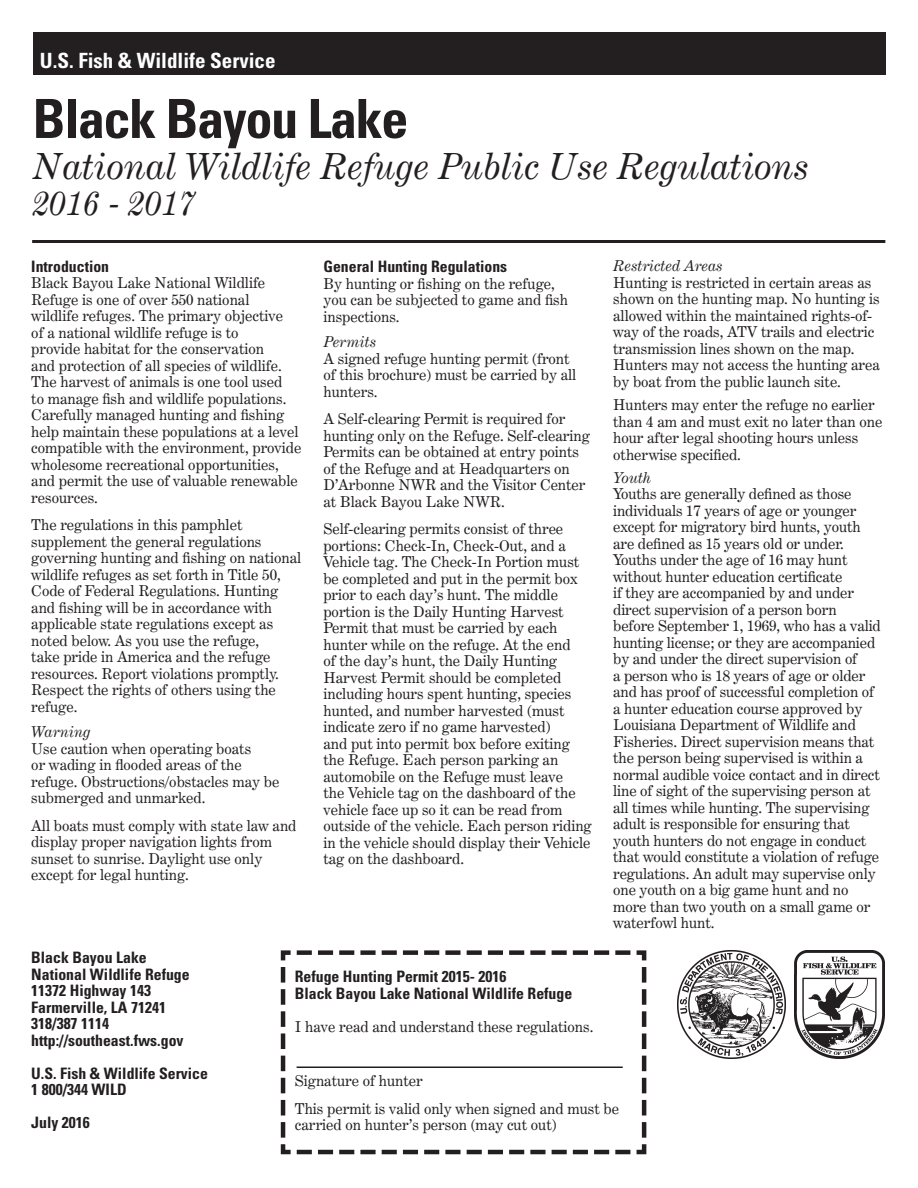
<style>
.page{position:relative;width:918px;height:1188px;background:#fff}
.page>*{position:absolute;margin:0;border:0;box-sizing:border-box;transform-origin:0 0}
.t1{font:700 condensed 54px "Univers";letter-spacing:-.025em;color:#231f20}
.t2{font:italic 36px/36px "Century Expanded BT";color:#231f20}
.t3{font:700 condensed 21px "Univers";color:#fff}
.bold_sub{font:700 condensed 15.75px "Univers";color:#231f20}
.body{font:15px/16.5px "Century Expanded BT";color:#231f20}
.italic_sub{font:italic 15px "Century Expanded BT";color:#231f20}
</style>
<div class="page">
<div style="left:33px;top:32px;width:852px;height:43px;background:#231f20"></div>
<hr style="left:32px;top:240px;width:853px;height:3px;background:#231f20">
<svg style="left:280px;top:950px;width:367px;height:205px"></svg>
<img style="left:678px;top:951px;width:108px;height:108px">
<img style="left:794px;top:951px;width:91px;height:108px">
<hr style="left:297px;top:1066px;width:326px;height:2px;background:#231f20">
<p class="t3" style="left:40px;top:47px;width:237px">U.S. Fish &amp; Wildlife Service</p>
<p class="t1" style="left:33px;top:86px;width:377px">Black Bayou Lake</p>
<p class="t2" style="left:33px;top:148px;width:778px">National Wildlife Refuge Public Use Regulations<br>2016 - 2017</p>
<p class="bold_sub" style="left:31px;top:256px;width:79px">Introduction</p>
<p class="body" style="left:31px;top:274px;width:272px">Black Bayou Lake National Wildlife Refuge is one of over 550 national<br>wildlife refuges. The primary objective<br>of a national wildlife refuge is to<br>provide habitat for the conservation<br>and protection of all species of wildlife.<br>The harvest of animals is one tool used<br>to manage fish and wildlife populations.<br>Carefully managed hunting and fishing help maintain these populations at a level compatible with the environment, provide wholesome recreational opportunities, and permit the use of valuable renewable resources.</p>
<p class="body" style="left:31px;top:516px;width:271px">The regulations in this pamphlet supplement the general regulations governing hunting and fishing on national wildlife refuges as set forth in Title 50, Code of Federal Regulations. Hunting and fishing will be in accordance with applicable state regulations except as noted below. As you use the refuge,<br>take pride in America and the refuge resources. Report violations promptly.<br>Respect the rights of others using the refuge.</p>
<p class="italic_sub" style="left:31px;top:723px;width:61px">Warning</p>
<p class="body" style="left:31px;top:740px;width:250px">Use caution when operating boats<br>or wading in flooded areas of the refuge. Obstructions/obstacles may be submerged and unmarked.</p>
<p class="body" style="left:31px;top:817px;width:267px">All boats must comply with state law and display proper navigation lights from sunset to sunrise. Daylight use only except for legal hunting.</p>
<p class="bold_sub" style="left:323px;top:257px;width:185px">General Hunting Regulations</p>
<p class="body" style="left:323px;top:275px;width:246px">By hunting or fishing on the refuge, you can be subjected to game and fish inspections.</p>
<p class="italic_sub" style="left:323px;top:333px;width:54px">Permits</p>
<p class="body" style="left:323px;top:350px;width:254px">A signed refuge hunting permit (front of this brochure) must be carried by all hunters.</p>
<p class="body" style="left:323px;top:410px;width:268px">A Self-clearing Permit is required for hunting only on the Refuge. Self-clearing Permits can be obtained at entry points of the Refuge and at Headquarters on D’Arbonne NWR and the Visitor Center at Black Bayou Lake NWR.</p>
<p class="body" style="left:323px;top:520px;width:270px">Self-clearing permits consist of three portions: Check-In, Check-Out, and a Vehicle tag. The Check-In Portion must be completed and put in the permit box prior to each day’s hunt. The middle portion is the Daily Hunting Harvest Permit that must be carried by each hunter while on the refuge. At the end<br>of the day’s hunt, the Daily Hunting Harvest Permit should be completed including hours spent hunting, species hunted, and number harvested (must indicate zero if no game harvested)<br>and put into permit box before exiting the Refuge. Each person parking an automobile on the Refuge must leave<br>the Vehicle tag on the dashboard of the vehicle face up so it can be read from outside of the vehicle. Each person riding in the vehicle should display their Vehicle tag on the dashboard.</p>
<p class="italic_sub" style="left:613px;top:257px;width:111px">Restricted Areas</p>
<p class="body" style="left:613px;top:274px;width:268px">Hunting is restricted in certain areas as shown on the hunting map. No hunting is allowed within the maintained rights-of&shy;way of the roads, ATV trails and electric transmission lines shown on the map.<br>Hunters may not access the hunting area by boat from the public launch site.</p>
<p class="body" style="left:613px;top:396px;width:271px">Hunters may enter the refuge no earlier than 4 am and must exit no later than one hour after legal shooting hours unless otherwise specified.</p>
<p class="italic_sub" style="left:613px;top:468px;width:40px">Youth</p>
<p class="body" style="left:613px;top:485px;width:269px">Youths are generally defined as those individuals 17 years of age or younger except for migratory bird hunts, youth are defined as 15 years old or under.<br>Youths under the age of 16 may hunt without hunter education certificate<br>if they are accompanied by and under direct supervision of a person born before September 1, 1969, who has a valid hunting license; or they are accompanied by and under the direct supervision of<br>a person who is 18 years of age or older and has proof of successful completion of a hunter education course approved by Louisiana Department of Wildlife and Fisheries. Direct supervision means that the person being supervised is within a normal audible voice contact and in direct line of sight of the supervising person at all times while hunting. The supervising adult is responsible for ensuring that youth hunters do not engage in conduct that would constitute a violation of refuge regulations. An adult may supervise only one youth on a big game hunt and no more than two youth on a small game or waterfowl hunt.</p>
<p class="bold_sub" style="left:31px;top:948px;width:117px">Black Bayou Lake</p>
<p class="bold_sub" style="left:31px;top:965px;width:160px">National Wildlife Refuge</p>
<p class="bold_sub" style="left:31px;top:981px;width:121px">11372 Highway 143</p>
<p class="bold_sub" style="left:31px;top:998px;width:136px">Farmerville, LA 71241</p>
<p class="bold_sub" style="left:31px;top:1014px;width:79px">318/387 1114</p>
<p class="bold_sub" style="left:31px;top:1031px;width:154px">http://southeast.fws.gov</p>
<p class="bold_sub" style="left:31px;top:1064px;width:178px">U.S. Fish &amp; Wildlife Service</p>
<p class="bold_sub" style="left:31px;top:1080px;width:97px">1 800/344 WILD</p>
<p class="bold_sub" style="left:31px;top:1113px;width:60px">July 2016</p>
<p class="bold_sub" style="left:295px;top:967px;width:213px">Refuge Hunting Permit 2015- 2016</p>
<p class="bold_sub" style="left:295px;top:984px;width:279px">Black Bayou Lake National Wildlife Refuge</p>
<p class="body" style="left:295px;top:1018px;width:300px">I have read and understand these regulations.</p>
<p class="body" style="left:295px;top:1073px;width:129px">Signature of hunter</p>
<p class="body" style="left:295px;top:1100px;width:326px">This permit is valid only when signed and must be carried on hunter’s person (may cut out)</p>
</div>
